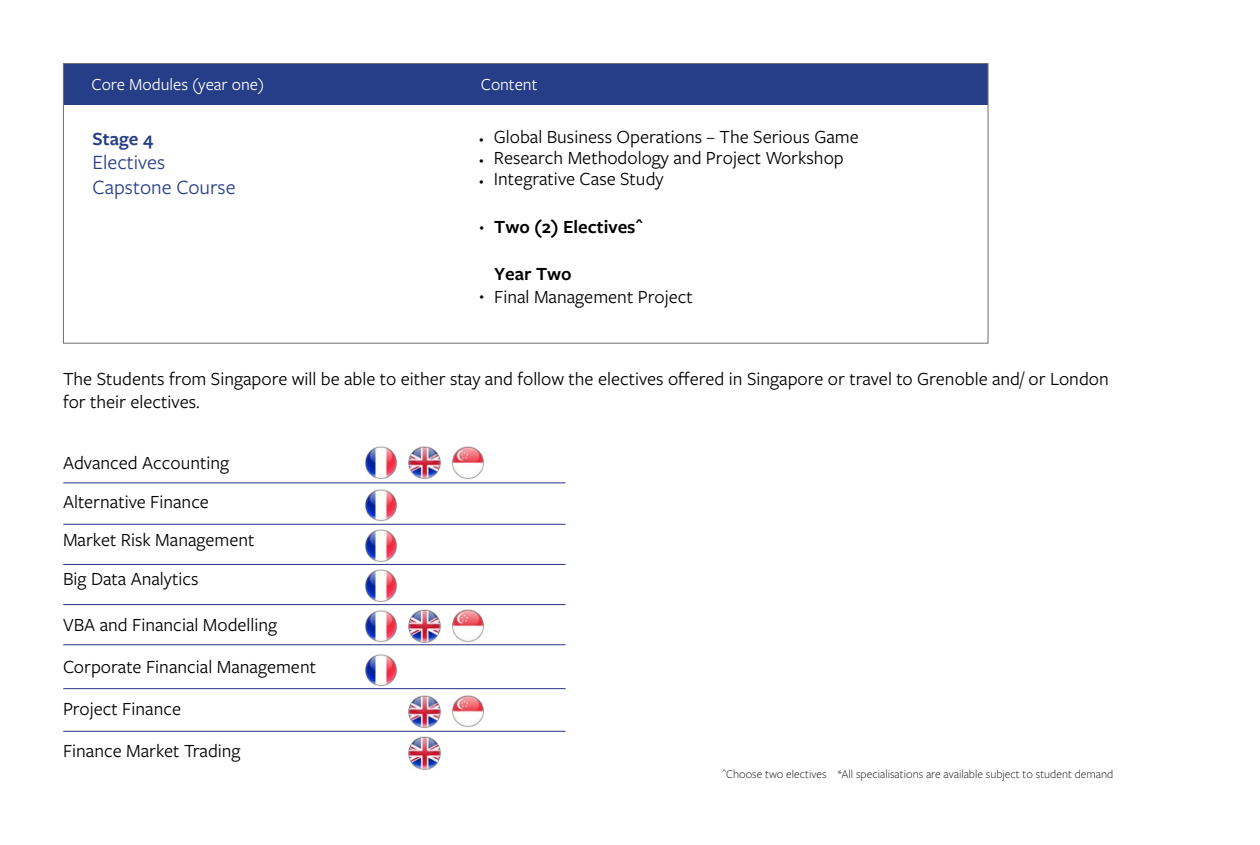
<style>
.page{position:relative;width:1260px;height:845px;background:#fff}
.page>*{position:absolute;margin:0;border:0;box-sizing:border-box;transform-origin:0 0}
.t1{font:21px/24.5px "Freight Sans Pro";color:#263d87}
.t2{font:19.25px/38.5px "Freight Sans Pro";color:#000}
.t3{font:600 19.25px "Freight Sans Pro";color:#000}
.t4{font:600 19.25px "Freight Sans Pro";color:#263d87}
.t5{font:17.5px "Freight Sans Pro";color:#fff}
.t6{font:300 12.25px "Freight Sans Pro";color:#000}
.t7{font:8.75px "Freight Sans Pro";color:#000}
.s1{font-size:8.75px}
</style>
<div class="page">
<hr style="left:63px;top:482px;width:503px;height:1px;background:#263286">
<hr style="left:63px;top:523px;width:503px;height:1px;background:#263286">
<hr style="left:63px;top:563px;width:503px;height:1px;background:#263286">
<hr style="left:63px;top:604px;width:503px;height:1px;background:#263286">
<hr style="left:63px;top:644px;width:503px;height:1px;background:#263286">
<hr style="left:63px;top:688px;width:503px;height:1px;background:#263286">
<hr style="left:63px;top:730px;width:503px;height:1px;background:#263286">
<img style="left:365px;top:446px;width:32px;height:33px">
<img style="left:452px;top:446px;width:32px;height:33px">
<img style="left:408px;top:446px;width:33px;height:33px">
<img style="left:365px;top:610px;width:32px;height:32px">
<img style="left:452px;top:609px;width:32px;height:33px">
<img style="left:408px;top:609px;width:33px;height:33px">
<img style="left:452px;top:695px;width:32px;height:32px">
<img style="left:408px;top:695px;width:33px;height:33px">
<img style="left:408px;top:736px;width:33px;height:33px">
<img style="left:365px;top:489px;width:32px;height:32px">
<img style="left:365px;top:529px;width:32px;height:33px">
<img style="left:365px;top:569px;width:32px;height:33px">
<img style="left:365px;top:654px;width:32px;height:32px">
<div style="left:63px;top:63px;width:925px;height:42px;background:#263d87"></div>
<p class="t5" style="left:91px;top:73px;width:174px">Core Modules (year one)</p>
<p class="t5" style="left:481px;top:73px;width:58px">Content</p>
<p class="t4" style="left:93px;top:125px;width:62px">Stage 4</p>
<p class="t1" style="left:93px;top:149px;width:144px">Electives<br>Capstone Course</p>
<p class="t2" style="left:480px;top:117px;width:381px"><span class="s1">•</span> Global Business Operations – The Serious Game</p>
<p class="t2" style="left:480px;top:138px;width:366px"><span class="s1">•</span> Research Methodology and Project Workshop</p>
<p class="t2" style="left:480px;top:159px;width:186px"><span class="s1">•</span> Integrative Case Study</p>
<p class="t7" style="left:480px;top:221px;width:5px">•</p>
<p class="t3" style="left:494px;top:214px;width:150px">Two (2) Electives^</p>
<p class="t3" style="left:494px;top:260px;width:79px">Year Two</p>
<p class="t2" style="left:494px;top:276px;width:200px">Final Management Project</p>
<p class="t7" style="left:480px;top:290px;width:5px">•</p>
<p class="t2" style="left:63px;top:366px;width:1047px;line-height:23.1px">The Students from Singapore will be able to either stay and follow the electives offered in Singapore or travel to Grenoble and/ or London for their electives.</p>
<p class="t2" style="left:63px;top:443px;width:193px">Advanced Accounting<br>Alternative Finance<br>Market Risk Management<br>Big Data Analytics</p>
<p class="t2" style="left:63px;top:602px;width:255px;line-height:42px">VBA and Financial Modelling<br>Corporate Financial Management<br>Project Finance<br>Finance Market Trading</p>
<p class="t6" style="left:722px;top:765px;width:393px">^Choose two electives *All specialisations are available subject to student demand</p>
</div>
